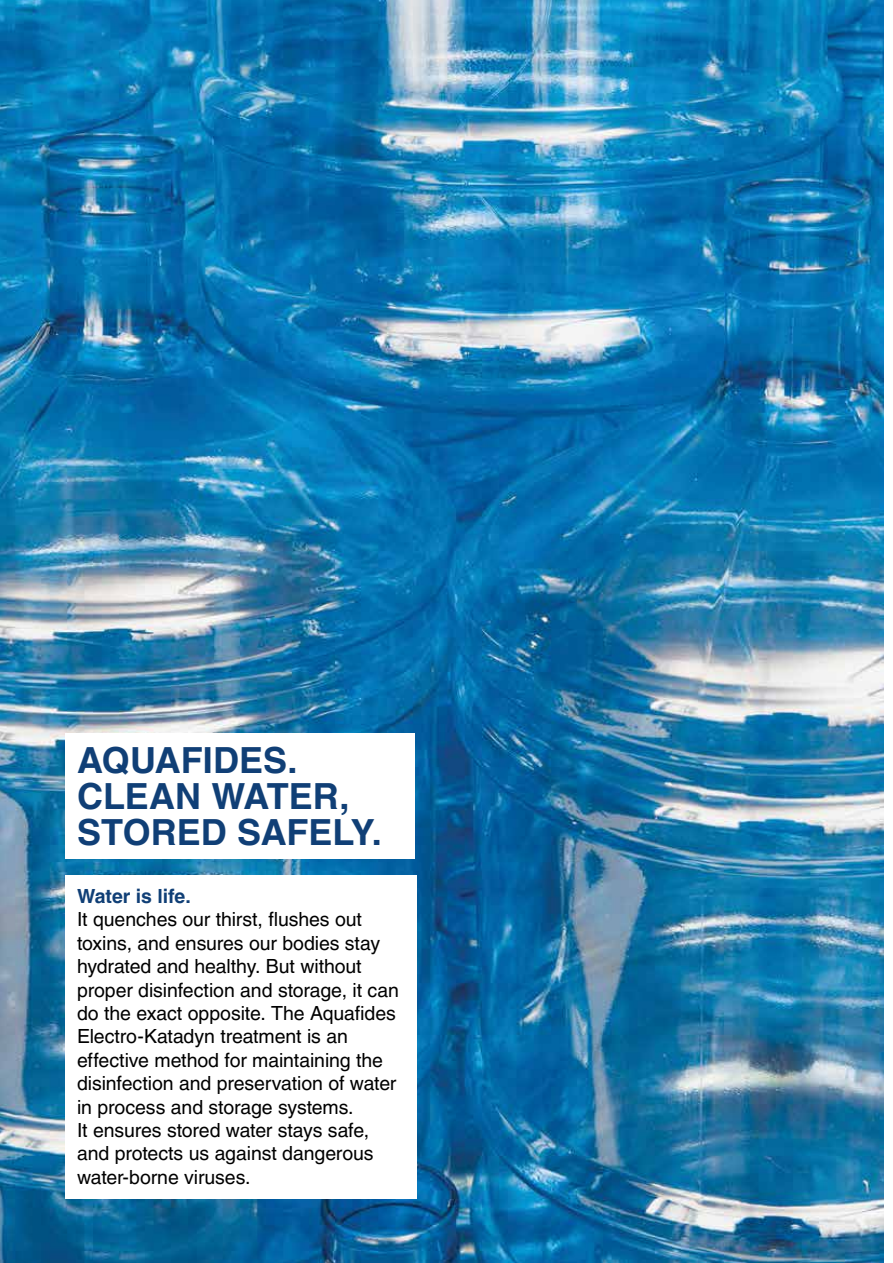
<style>
.page{position:relative;width:893px;height:1263px;background:#fff}
.page>*{position:absolute;margin:0;border:0;box-sizing:border-box;transform-origin:0 0}
.t1{font:700 36px/36px "Helvetica LT Pro";color:#103f76}
.t2{font:19.5px/23.4px "Helvetica LT Pro";letter-spacing:-.005em;color:#000}
.t3{font:700 19.5px "Helvetica LT Pro";letter-spacing:-.005em;color:#103f76}
</style>
<div class="page">
<img style="left:0;top:0;width:884px;height:1263px">
<div style="left:65px;top:875px;width:351px;height:324px;background:#fff"></div>
<div style="left:65px;top:733px;width:349px;height:126px;background:#fff"></div>
<h1 class="t1" style="left:77px;top:742px;width:306px">AQUAFIDES.<br>CLEAN WATER,<br>STORED SAFELY.</h1>
<p class="t3" style="left:77px;top:884px;width:115px">Water is life.</p>
<p class="t2" style="left:77px;top:908px;width:323px">It quenches our thirst, flushes out toxins, and ensures our bodies stay hydrated and healthy. But without proper disinfection and storage, it can do the exact opposite. The Aquafides Electro-Katadyn treatment is an effective method for maintaining the disinfection and preservation of water in process and storage systems.<br>It ensures stored water stays safe, and protects us against dangerous water-borne viruses.</p>
</div>
